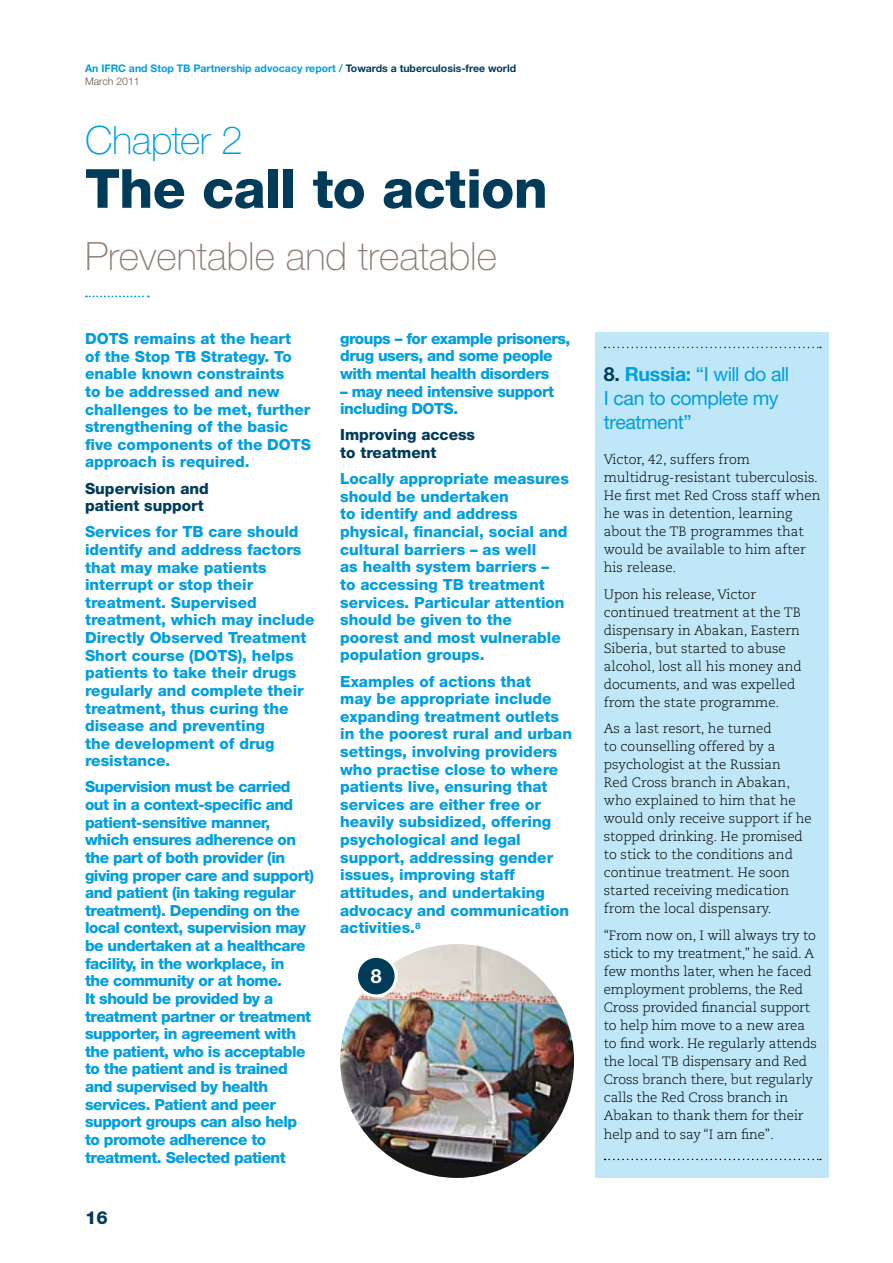
<style>
.page{position:relative;width:893px;height:1263px;background:#fff}
.page>*{position:absolute;margin:0;border:0;box-sizing:border-box;transform-origin:0 0}
.t1{font:800 54px "Helvetica Neue LT Std";letter-spacing:-.01em;color:#003b5a}
.t2{font:100 39px "Helvetica Neue LT Std";color:#8d7d74}
.t3{font:100 39px "Helvetica Neue LT Std";letter-spacing:-.015em;color:#009ee0}
.t4{font:19.5px/24px "Helvetica Neue LT Std";letter-spacing:-.025em;color:#009ee0}
.t5{font:700 19.5px "Helvetica Neue LT Std";color:#fff}
.t6{font:800 18px "Helvetica Neue";color:#003b5a}
.t7{font:800 15.3px/17.5px "Helvetica Neue";color:#009ee0}
.t8{font:800 15.3px/17.5px "Helvetica Neue";letter-spacing:-.03em;color:#009ee0}
.t9{font:800 15.3px/17.5px "Helvetica Neue";color:#003b5a}
.t10{font:300 13.5px/18px "Caecilia LT Std";color:#000}
.t11{font:700 10.5px/12.6px "Helvetica Neue";color:#009ee0}
.s1{color:#003b5a}
.s2{font-weight:300;color:#695648}
.s3{font-weight:700;color:#003b5a}
.s4{font-weight:700}
</style>
<div class="page">
<div style="left:595px;top:332px;width:234px;height:846px;background:#bfe7f7"></div>
<svg style="left:605px;top:347px;width:216px;height:1px"></svg>
<svg style="left:605px;top:1159px;width:216px;height:1px"></svg>
<img style="left:340px;top:944px;width:234px;height:234px;border-radius:117px">
<svg style="left:86px;top:295px;width:63px;height:2px"></svg>
<div style="left:357px;top:956px;width:39px;height:40px;background:#003b5a;border-radius:50%"></div>
<div style="left:355px;top:955px;width:43px;height:42px;border:3px solid #fff;border-radius:50%"></div>
<p class="t11" style="left:85px;top:62px;width:433px">An IFRC and Stop TB Partnership advocacy report / <span class="s1">Towards a tuberculosis-free world<br></span><span class="s2">March 2011</span></p>
<h2 class="t3" style="left:85px;top:118px;width:159px">Chapter 2</h2>
<h1 class="t1" style="left:85px;top:156px;width:464px">The call to action</h1>
<h2 class="t2" style="left:85px;top:234px;width:413px">Preventable and treatable</h2>
<p class="t7" style="left:85px;top:330px;width:228px">DOTS remains at the heart<br>of the Stop TB Strategy. To enable known constraints<br>to be addressed and new challenges to be met, further strengthening of the basic five components of the DOTS approach is required.</p>
<p class="t9" style="left:85px;top:479px;width:125px">Supervision and patient support</p>
<p class="t7" style="left:85px;top:523px;width:231px">Services for TB care should identify and address factors that may make patients interrupt or stop their treatment. Supervised treatment, which may include<br>Directly Observed Treatment<br>Short course (DOTS), helps patients to take their drugs regularly and complete their treatment, thus curing the disease and preventing<br>the development of drug resistance.</p>
<p class="t8" style="left:85px;top:778px;width:230px">Supervision must be carried out in a context-specific and patient-sensitive manner, which ensures adherence on the part of both provider (in giving proper care and support) and patient (in taking regular treatment). Depending on the local context, supervision may be undertaken at a healthcare facility, in the workplace, in<br>the community or at home.<br>It should be provided by a treatment partner or treatment supporter, in agreement with the patient, who is acceptable to the patient and is trained and supervised by health services. Patient and peer support groups can also help to promote adherence to treatment. Selected patient</p>
<p class="t6" style="left:85px;top:1207px;width:24px">16</p>
<p class="t8" style="left:340px;top:330px;width:232px">groups – for example prisoners, drug users, and some people with mental health disorders</p>
<p class="t8" style="left:340px;top:382px;width:215px">– may need intensive support including DOTS.</p>
<p class="t9" style="left:340px;top:426px;width:137px">Improving access to treatment</p>
<p class="t7" style="left:340px;top:470px;width:230px">Locally appropriate measures should be undertaken<br>to identify and address physical, financial, social and cultural barriers – as well<br>as health system barriers –<br>to accessing TB treatment services. Particular attention should be given to the poorest and most vulnerable population groups.</p>
<p class="t7" style="left:340px;top:672px;width:233px">Examples of actions that<br>may be appropriate include expanding treatment outlets in the poorest rural and urban settings, involving providers who practise close to where patients live, ensuring that services are either free or heavily subsidized, offering psychological and legal support, addressing gender issues, improving staff attitudes, and undertaking advocacy and communication activities.<sup>8</sup></p>
<p class="t5" style="left:371px;top:964px;width:12px">8</p>
<p class="t4" style="left:604px;top:362px;width:187px"><span class="s3">8.</span> <span class="s4">Russia:</span> “I will do all<br>I can to complete my treatment”</p>
<p class="t10" style="left:604px;top:451px;width:218px">Victor, 42, suffers from multidrug-resistant tuberculosis.<br>He first met Red Cross staff when he was in detention, learning about the TB programmes that would be available to him after his release.</p>
<p class="t10" style="left:604px;top:585px;width:199px">Upon his release, Victor continued treatment at the TB dispensary in Abakan, Eastern<br>Siberia, but started to abuse alcohol, lost all his money and documents, and was expelled from the state programme.</p>
<p class="t10" style="left:604px;top:720px;width:209px">As a last resort, he turned<br>to counselling offered by a psychologist at the Russian<br>Red Cross branch in Abakan, who explained to him that he would only receive support if he stopped drinking. He promised to stick to the conditions and continue treatment. He soon started receiving medication from the local dispensary.</p>
<p class="t10" style="left:604px;top:926px;width:215px">“From now on, I will always try to stick to my treatment,” he said. A few months later, when he faced employment problems, the Red<br>Cross provided financial support to help him move to a new area to find work. He regularly attends the local TB dispensary and Red<br>Cross branch there, but regularly calls the Red Cross branch in<br>Abakan to thank them for their</p>
<p class="t10" style="left:604px;top:1126px;width:171px">help and to say “I am fine”.</p>
</div>
